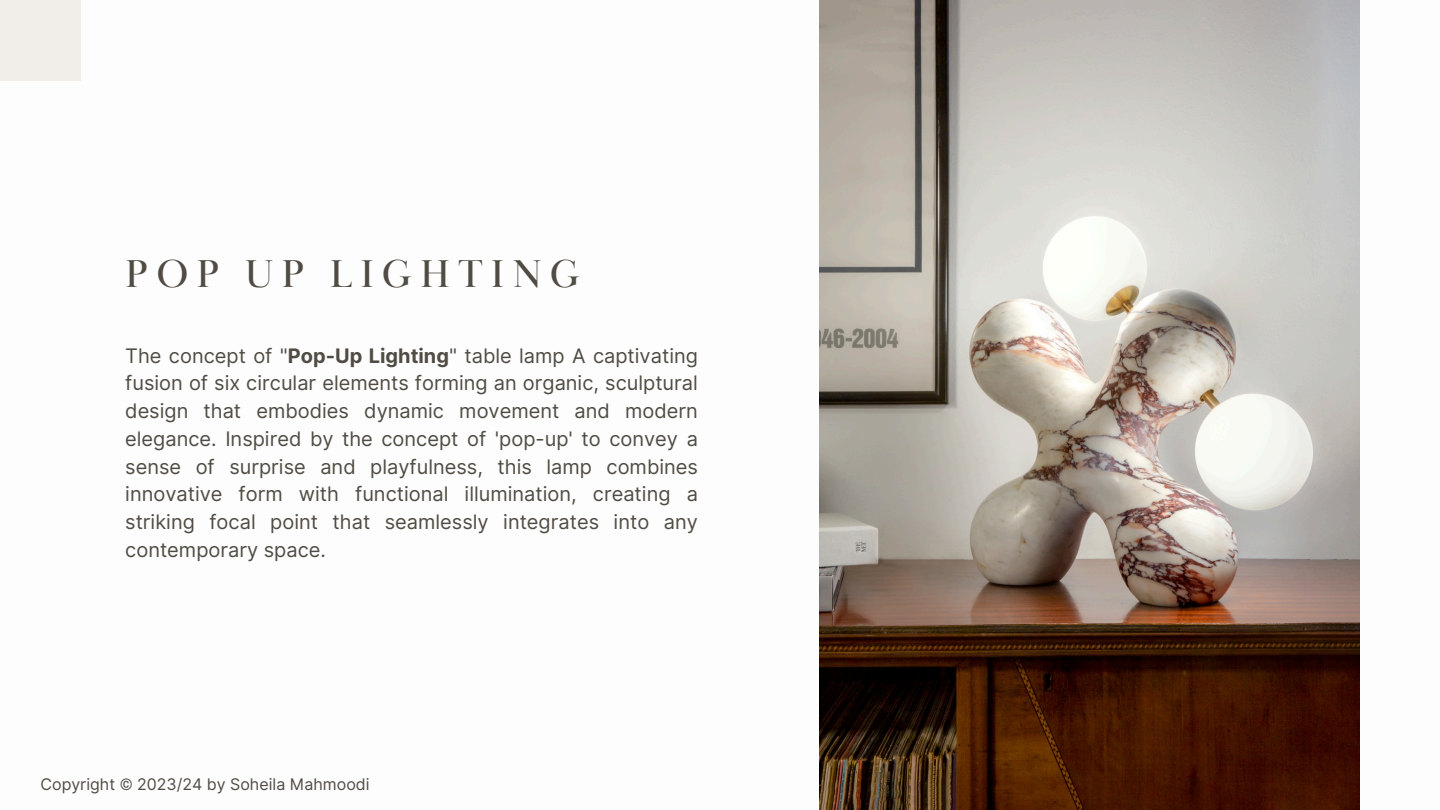
<style>
.page{position:relative;width:1440px;height:810px;background:#fff}
.page>*{position:absolute;margin:0;border:0;box-sizing:border-box;transform-origin:0 0}
.t1{font:40px "Baskerville Display PT";letter-spacing:.2em;color:#504c44}
.t2{font:20px/27.8px "Inter";color:#504c44;text-align:justify}
.t3{font:16px "Inter";color:#504c44}
.s1{font-weight:700}
</style>
<div class="page">
<div style="left:0;top:0;width:81px;height:81px;background:#f1ede9"></div>
<img style="left:819px;top:0;width:540px;height:810px">
<h1 class="t1" style="left:125px;top:249px;width:456px">POP UP LIGHTING</h1>
<h2 class="t2" style="left:125px;top:342px;width:574px">The concept of "<span class="s1">Pop-Up Lighting</span>" table lamp A captivating fusion of six circular elements forming an organic, sculptural design that embodies dynamic movement and modern elegance. Inspired by the concept of 'pop-up' to convey a sense of surprise and playfulness, this lamp combines innovative form with functional illumination, creating a striking focal point that seamlessly integrates into any contemporary space.</h2>
<p class="t3" style="left:40px;top:774px;width:331px">Copyright © 2023/24 by Soheila Mahmoodi</p>
</div>
